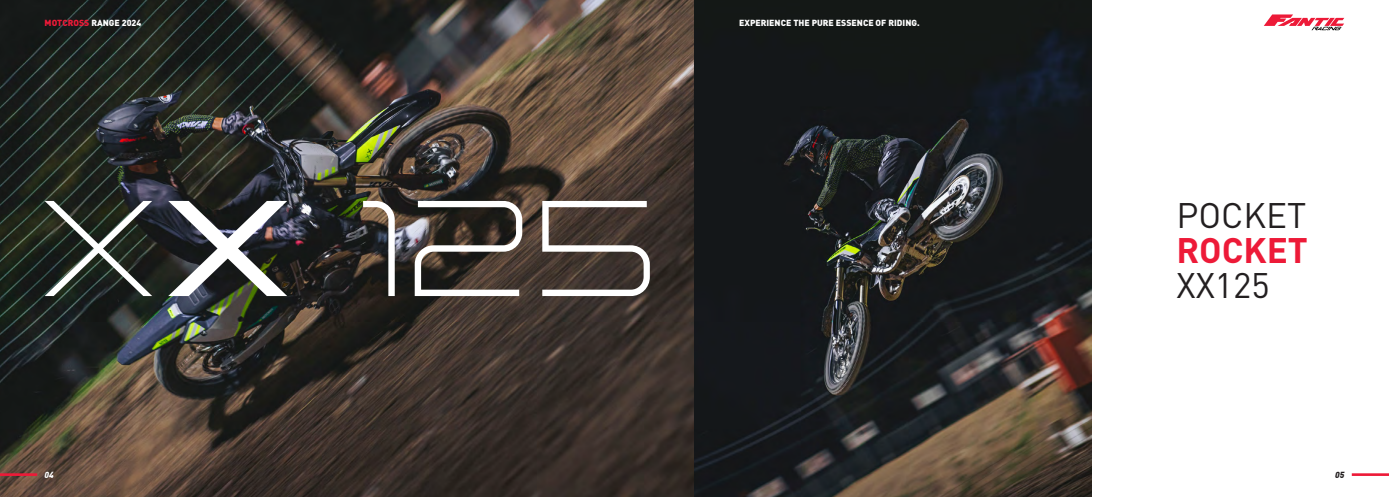
<style>
.page{position:relative;width:1389px;height:497px;background:#fff}
.page>*{position:absolute;margin:0;border:0;box-sizing:border-box;transform-origin:0 0}
.t1{font:35px "DIN Pro";color:#231f20}
.t2{font:700 35px "DIN Pro";color:#ed1a38}
.t3{font:900 8.75px "DIN Pro";color:#fff}
.t4{font:italic 900 8.75px "DIN Pro";color:#fff}
.t5{font:italic 900 8.75px "DIN Pro";color:#231f20}
.s1{color:#ed1a38}
</style>
<div class="page">
<img style="left:0;top:0;width:1091px;height:496px">
<svg style="left:45px;top:201px;width:107px;height:94px;background:#444a44"></svg>
<svg style="left:168px;top:201px;width:119px;height:94px"></svg>
<svg style="left:363px;top:201px;width:32px;height:94px"></svg>
<svg style="left:415px;top:201px;width:107px;height:94px"></svg>
<svg style="left:542px;top:201px;width:108px;height:94px"></svg>
<svg style="left:1264px;top:14px;width:80px;height:16px"></svg>
<hr style="left:0;top:472px;width:37px;height:3px;background:#ed1a38">
<hr style="left:1352px;top:472px;width:37px;height:3px;background:#ed1a38">
<p class="t3" style="left:45px;top:17px;width:98px"><span class="s1">MOTCROSS</span> RANGE 2024</p>
<p class="t3" style="left:739px;top:17px;width:182px">EXPERIENCE THE PURE ESSENCE OF RIDING.</p>
<p class="t1" style="left:1176px;top:191px;width:132px">POCKET</p>
<p class="t2" style="left:1176px;top:226px;width:133px">ROCKET</p>
<p class="t1" style="left:1176px;top:261px;width:95px">XX125</p>
<p class="t4" style="left:45px;top:466px;width:11px">04</p>
<p class="t5" style="left:1335px;top:466px;width:11px">05</p>
</div>
